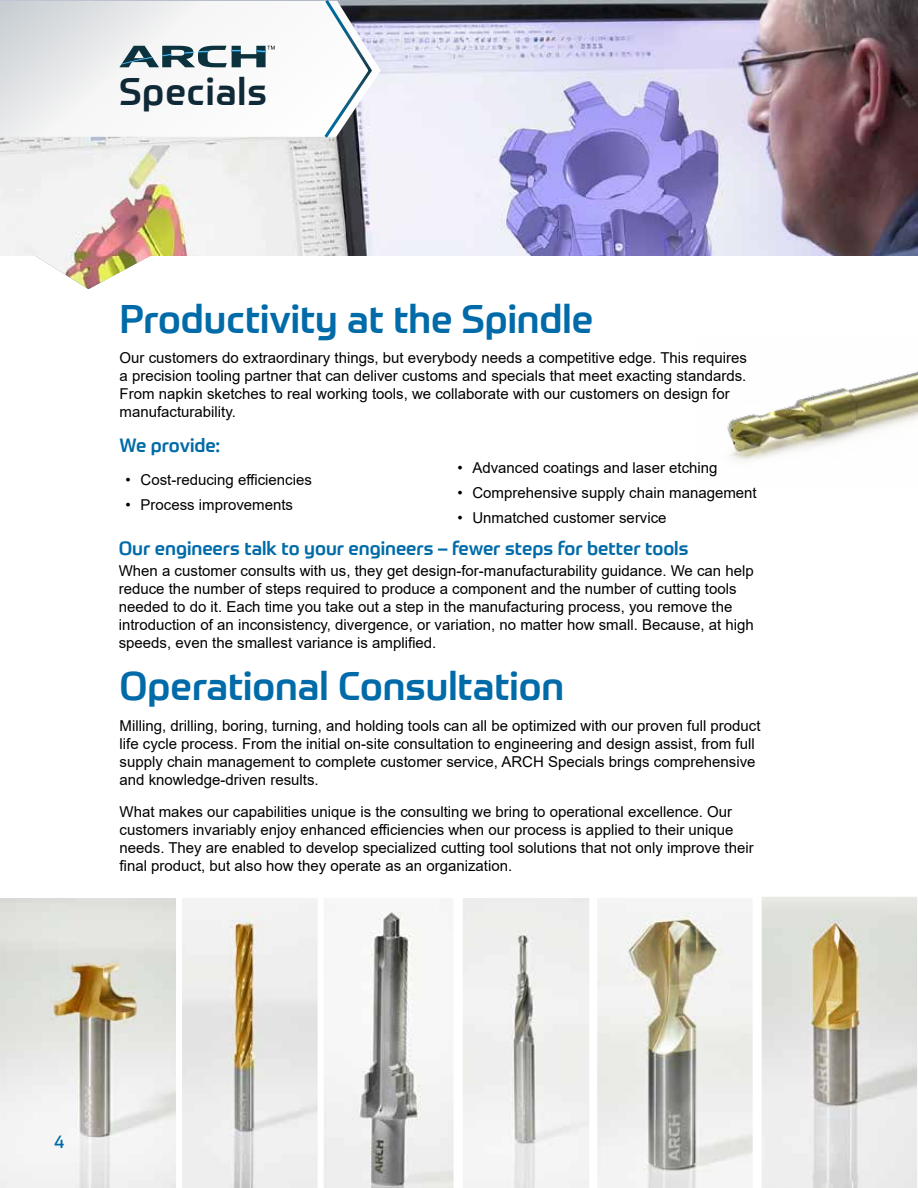
<style>
.page{position:relative;width:918px;height:1188px;background:#fff}
.page>*{position:absolute;margin:0;border:0;box-sizing:border-box;transform-origin:0 0}
.t1{font:500 39px "Prometo";color:#006ba8}
.t2{font:500 37.65px "Prometo";letter-spacing:.025em;color:#102936}
.t3{font:500 18.75px "Prometo";color:#006ba8}
.t4{font:18px "Prometo";color:#006ba8}
.t5{font:15px/18px "Arial";color:#000}
</style>
<div class="page">
<img style="left:727px;top:371px;width:191px;height:90px">
<img style="left:35px;top:256px;width:115px;height:33px">
<img style="left:0;top:0;width:918px;height:256px">
<svg style="left:0;top:1px;width:381px;height:136px"></svg>
<svg style="left:321px;top:0;width:53px;height:141px"></svg>
<svg style="left:597px;top:903px;width:156px;height:285px"></svg>
<svg style="left:0;top:898px;width:176px;height:290px"></svg>
<svg style="left:182px;top:898px;width:135px;height:290px"></svg>
<svg style="left:761px;top:897px;width:156px;height:291px;background:#dad7cd"></svg>
<svg style="left:317px;top:898px;width:272px;height:290px"></svg>
<svg style="left:119px;top:46px;width:156px;height:21px"></svg>
<h2 class="t2" style="left:119px;top:69px;width:149px">Specials</h2>
<h1 class="t1" style="left:120px;top:295px;width:475px">Productivity at the Spindle</h1>
<p class="t5" style="left:120px;top:349px;width:629px">Our customers do extraordinary things, but everybody needs a competitive edge. This requires a precision tooling partner that can deliver customs and specials that meet exacting standards.<br>From napkin sketches to real working tools, we collaborate with our customers on design for manufacturability.</p>
<p class="t3" style="left:120px;top:434px;width:102px">We provide:</p>
<p class="t5" style="left:126px;top:471px;width:188px">• Cost-reducing efficiencies</p>
<p class="t5" style="left:126px;top:496px;width:169px">• Process improvements</p>
<p class="t5" style="left:457px;top:459px;width:262px">• Advanced coatings and laser etching</p>
<p class="t5" style="left:457px;top:483px;width:301px">• Comprehensive supply chain management</p>
<p class="t5" style="left:457px;top:508px;width:211px">• Unmatched customer service</p>
<p class="t3" style="left:119px;top:536px;width:571px">Our engineers talk to your engineers – fewer steps for better tools</p>
<p class="t5" style="left:119px;top:561px;width:637px">When a customer consults with us, they get design-for-manufacturability guidance. We can help reduce the number of steps required to produce a component and the number of cutting tools needed to do it. Each time you take out a step in the manufacturing process, you remove the introduction of an inconsistency, divergence, or variation, no matter how small. Because, at high speeds, even the smallest variance is amplified.</p>
<h1 class="t1" style="left:120px;top:662px;width:446px">Operational Consultation</h1>
<p class="t5" style="left:120px;top:717px;width:643px">Milling, drilling, boring, turning, and holding tools can all be optimized with our proven full product life cycle process. From the initial on-site consultation to engineering and design assist, from full supply chain management to complete customer service, ARCH Specials brings comprehensive and knowledge-driven results.</p>
<p class="t5" style="left:120px;top:802px;width:636px">What makes our capabilities unique is the consulting we bring to operational excellence. Our customers invariably enjoy enhanced efficiencies when our process is applied to their unique needs. They are enabled to develop specialized cutting tool solutions that not only improve their final product, but also how they operate as an organization.</p>
<p class="t4" style="left:54px;top:1131px;width:12px">4</p>
</div>
